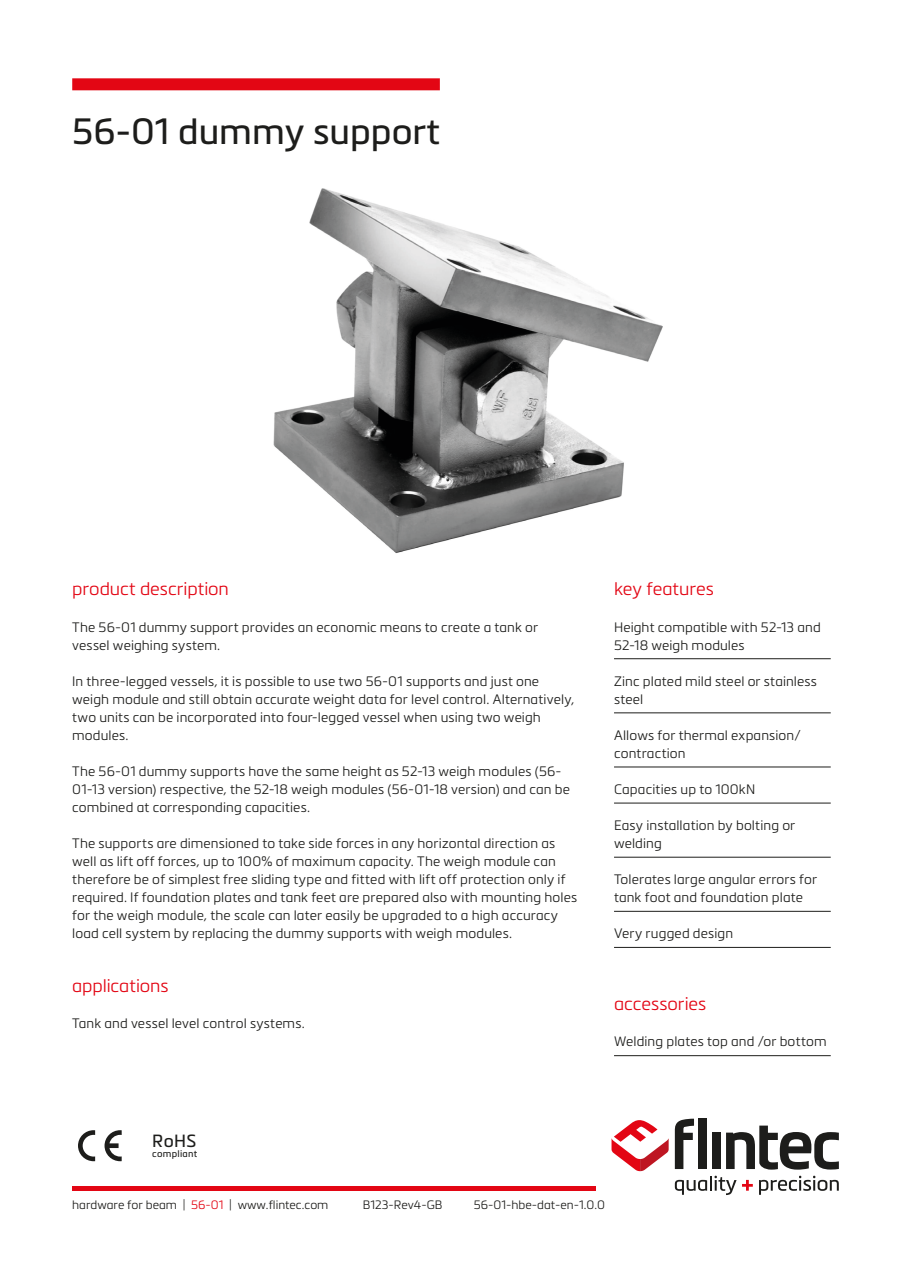
<style>
.page{position:relative;width:903px;height:1263px;background:#fff}
.page>*{position:absolute;margin:0;border:0;box-sizing:border-box;transform-origin:0 0}
.Heading{font:36px "Metronic Pro";color:#1d1d1b}
.Subheading{font:300 18px "Metronic Pro";letter-spacing:-.005em;color:#e30614}
.t1{font:17.4px "Metronic Pro";color:#1d1d1b}
.Paragraph{font:300 13.5px/18px "Metronic Pro";letter-spacing:.01em;color:#1d1d1b}
.List{font:300 13.5px/18px "Metronic Pro";letter-spacing:.01em;color:#1d1d1b}
.t2{font:300 12px "Metronic Pro";color:#1d1d1b}
.t3{font:9.45px "Metronic Pro";letter-spacing:.025em;color:#1d1d1b}
.s1{color:#e30614}
</style>
<div class="page">
<svg style="left:674px;top:1176px;width:78px;height:19px"></svg>
<svg style="left:759px;top:1176px;width:79px;height:19px"></svg>
<svg style="left:674px;top:1119px;width:19px;height:50px"></svg>
<div style="left:698px;top:1119px;width:8px;height:50px;background:#1d1d1b"></div>
<div style="left:712px;top:1133px;width:8px;height:36px;background:#1d1d1b"></div>
<svg style="left:726px;top:1125px;width:112px;height:44px"></svg>
<svg style="left:611px;top:1120px;width:57px;height:51px"></svg>
<div style="left:72px;top:1186px;width:523px;height:5px;background:#e30614"></div>
<svg style="left:104px;top:1130px;width:18px;height:31px"></svg>
<svg style="left:78px;top:1130px;width:17px;height:31px"></svg>
<img style="left:273px;top:188px;width:390px;height:365px">
<div style="left:72px;top:78px;width:367px;height:12px;background:#e30614"></div>
<hr style="left:613px;top:658px;width:217px;height:1px;background:#1d1d1b">
<hr style="left:613px;top:713px;width:217px;height:1px;background:#1d1d1b">
<hr style="left:613px;top:767px;width:217px;height:1px;background:#1d1d1b">
<hr style="left:613px;top:803px;width:217px;height:1px;background:#1d1d1b">
<hr style="left:613px;top:857px;width:217px;height:1px;background:#1d1d1b">
<hr style="left:613px;top:911px;width:217px;height:1px;background:#1d1d1b">
<hr style="left:613px;top:947px;width:217px;height:1px;background:#1d1d1b">
<hr style="left:613px;top:1055px;width:217px;height:1px;background:#1d1d1b">
<p class="Heading" style="left:72px;top:106px;width:369px">56-01 dummy support</p>
<p class="Subheading" style="left:72px;top:577px;width:158px">product description</p>
<p class="Paragraph" style="left:72px;top:617px;width:467px">The 56-01 dummy support provides an economic means to create a tank or vessel weighing system.</p>
<p class="Paragraph" style="left:72px;top:671px;width:503px">In three-legged vessels, it is possible to use two 56-01 supports and just one weigh module and still obtain accurate weight data for level control. Alternatively, two units can be incorporated into four-legged vessel when using two weigh modules.</p>
<p class="Paragraph" style="left:72px;top:761px;width:499px">The 56-01 dummy supports have the same height as 52-13 weigh modules (56-<br>01-13 version) respective, the 52-18 weigh modules (56-01-18 version) and can be combined at corresponding capacities.</p>
<p class="Paragraph" style="left:72px;top:834px;width:506px">The supports are dimensioned to take side forces in any horizontal direction as well as lift off forces, up to 100% of maximum capacity. The weigh module can therefore be of simplest free sliding type and fitted with lift off protection only if required. If foundation plates and tank feet are prepared also with mounting holes for the weigh module, the scale can later easily be upgraded to a high accuracy load cell system by replacing the dummy supports with weigh modules.</p>
<p class="Subheading" style="left:72px;top:974px;width:98px">applications</p>
<p class="Paragraph" style="left:72px;top:1014px;width:234px">Tank and vessel level control systems.</p>
<p class="Subheading" style="left:613px;top:577px;width:101px">key features</p>
<p class="List" style="left:613px;top:617px;width:208px">Height compatible with 52-13 and<br>52-18 weigh modules</p>
<p class="List" style="left:613px;top:671px;width:204px">Zinc plated mild steel or stainless steel</p>
<p class="List" style="left:613px;top:725px;width:188px">Allows for thermal expansion/ contraction</p>
<p class="List" style="left:613px;top:779px;width:143px">Capacities up to 100kN</p>
<p class="List" style="left:613px;top:816px;width:183px">Easy installation by bolting or welding</p>
<p class="List" style="left:613px;top:870px;width:204px">Tolerates large angular errors for tank foot and foundation plate</p>
<p class="List" style="left:613px;top:924px;width:120px">Very rugged design</p>
<p class="Subheading" style="left:613px;top:992px;width:94px">accessories</p>
<p class="List" style="left:613px;top:1032px;width:214px">Welding plates top and /or bottom</p>
<p class="t1" style="left:152px;top:1128px;width:46px">RoHS</p>
<p class="t3" style="left:152px;top:1147px;width:46px">compliant</p>
<p class="t2" style="left:72px;top:1196px;width:257px">hardware for beam | <span class="s1">56-01</span> | www.flintec.com</p>
<p class="t2" style="left:363px;top:1196px;width:81px">B123-Rev4-GB</p>
<p class="t2" style="left:473px;top:1196px;width:132px">56-01-hbe-dat-en-1.0.0</p>
</div>
